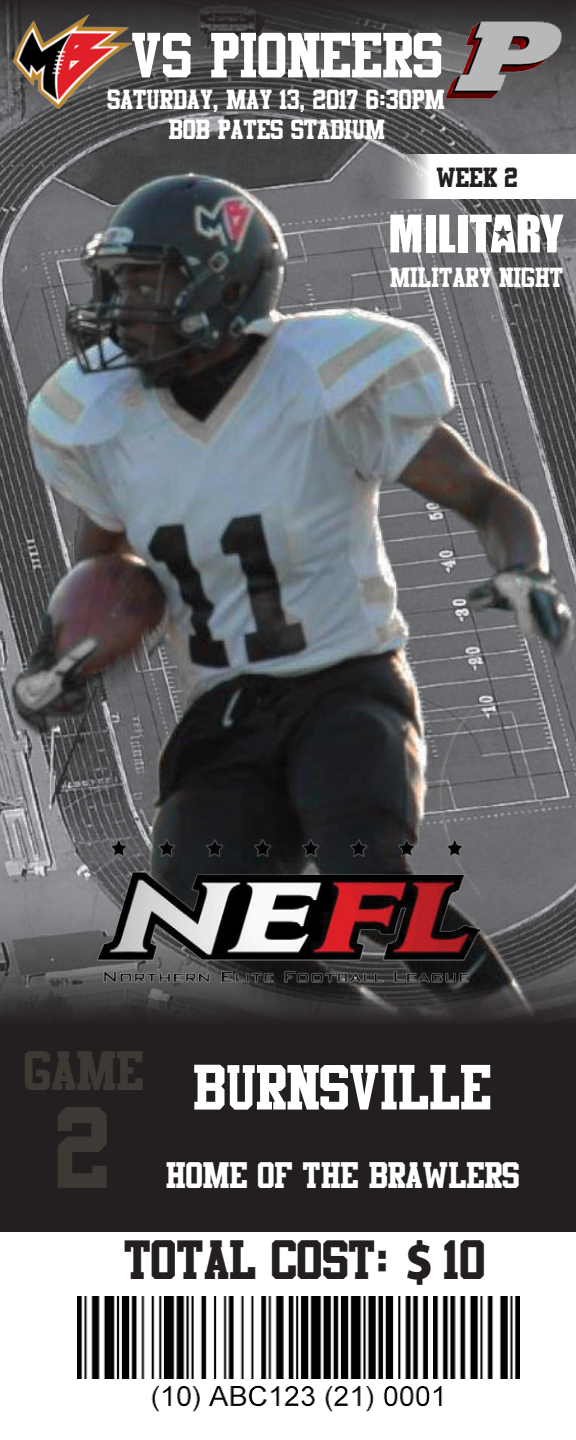
<style>
.page{position:relative;width:576px;height:1440px;background:#fff}
.page>*{position:absolute;margin:0;border:0;box-sizing:border-box;transform-origin:0 0}
.t1{font:100px "Athletic";color:#3d3a35}
.t2{font:55.2px "Athletic";color:#fff}
.t3{font:48px "Athletic";color:#231f20}
.t4{font:48px "Athletic";color:#3d3a35}
.t5{font:32px "Athletic";color:#fff}
.t6{font:24px "Athletic";color:#fff}
.t7{font:24px "Athletic";color:#231f20}
.s1{font-family:"Aller Display"}
</style>
<div class="page">
<div style="left:0;top:0;width:576px;height:1231px;background:#231f20"></div>
<img style="left:0;top:0;width:576px;height:1020px">
<img style="left:97px;top:840px;width:382px;height:152px">
<img style="left:13px;top:14px;width:119px;height:95px">
<svg style="left:381px;top:155px;width:195px;height:44px;background:#e7e7e8"></svg>
<img style="left:77px;top:1296px;width:443px;height:115px">
<svg style="left:390px;top:215px;width:31px;height:37px"></svg>
<svg style="left:470px;top:215px;width:94px;height:37px;background:#c6c6c6"></svg>
<svg style="left:439px;top:215px;width:16px;height:37px"></svg>
<div style="left:458px;top:215px;width:10px;height:37px;background:#fff"></div>
<div style="left:426px;top:215px;width:10px;height:37px;background:#fff"></div>
<img style="left:445px;top:20px;width:119px;height:83px">
<p class="t2" style="left:132px;top:33px;width:313px">VS PIONEERS</p>
<p class="t6" style="left:108px;top:89px;width:339px">SATURDAY, MAY 13, 2017 6:30PM</p>
<p class="t6" style="left:169px;top:120px;width:218px">BOB PATES STADIUM</p>
<p class="t7" style="left:437px;top:167px;width:83px">WEEK 2</p>
<p class="t6" style="left:390px;top:268px;width:175px">MILITARY NIGHT</p>
<p class="t4" style="left:25px;top:1051px;width:121px">GAME</p>
<p class="t1" style="left:58px;top:1107px;width:56px">2</p>
<p class="t2" style="left:194px;top:1065px;width:300px">BURNSVILLE</p>
<p class="t5" style="left:166px;top:1162px;width:355px">HOME OF THE BRAWLERS</p>
<p class="t3" style="left:125px;top:1240px;width:362px">TOTAL COST: <span class="s1">$</span> 10</p>
</div>
